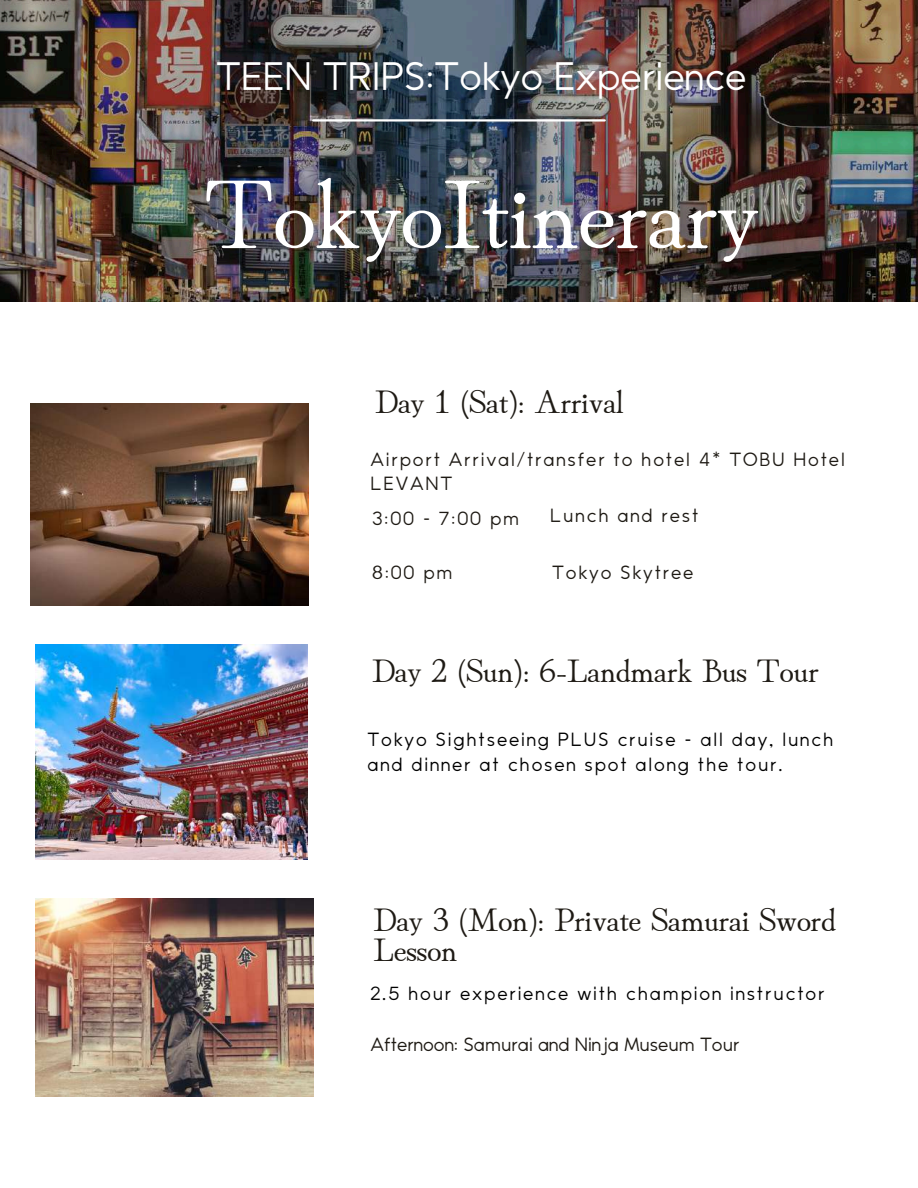
<style>
.page{position:relative;width:918px;height:1188px;background:#fff}
.page>*{position:absolute;margin:0;border:0;box-sizing:border-box;transform-origin:0 0}
.t1{font:99.3px "Hina Mincho";color:#fff}
.t2{font:37.5px "Makinas 4 Flat";color:#fff}
.t3{font:33px/30.3px "Hina Mincho";color:#1e1a14}
.t4{font:18px/24.8px "Makinas 4 Flat";letter-spacing:.1em;color:#000}
.t5{font:18px/24.8px "Makinas 4 Flat";letter-spacing:.1em;color:#1e1a14}
.t6{font:18px "Makinas 4 Flat";color:#1e1a14}
</style>
<div class="page">
<img style="left:0;top:0;width:918px;height:302px">
<hr style="left:313px;top:119px;width:292px;height:3px;background:#fff">
<img style="left:30px;top:403px;width:278px;height:203px">
<img style="left:35px;top:898px;width:278px;height:198px">
<img style="left:35px;top:645px;width:273px;height:214px">
<h2 class="t2" style="left:216px;top:57px;width:532px">TEEN TRIPS:Tokyo Experience</h2>
<h1 class="t1" style="left:204px;top:133px;width:555px">TokyoItinerary</h1>
<h3 class="t3" style="left:375px;top:383px;width:250px">Day 1 (Sat): Arrival</h3>
<p class="t5" style="left:370px;top:446px;width:476px">Airport Arrival/transfer to hotel 4* TOBU Hotel<br>LEVANT</p>
<p class="t5" style="left:550px;top:502px;width:150px">Lunch and rest</p>
<p class="t5" style="left:372px;top:506px;width:149px">3:00 - 7:00 pm</p>
<p class="t5" style="left:372px;top:560px;width:82px">8:00 pm</p>
<p class="t5" style="left:552px;top:560px;width:143px">Tokyo Skytree</p>
<h3 class="t3" style="left:372px;top:653px;width:448px">Day 2 (Sun): 6-Landmark Bus Tour</h3>
<p class="t4" style="left:367px;top:727px;width:468px">Tokyo Sightseeing PLUS cruise - all day, lunch and dinner at chosen spot along the tour.</p>
<h3 class="t3" style="left:373px;top:901px;width:464px">Day 3 (Mon): Private Samurai Sword<br>Lesson</h3>
<p class="t4" style="left:370px;top:980px;width:456px">2.5 hour experience with champion instructor</p>
<p class="t6" style="left:370px;top:1035px;width:371px">Afternoon: Samurai and Ninja Museum Tour</p>
</div>
